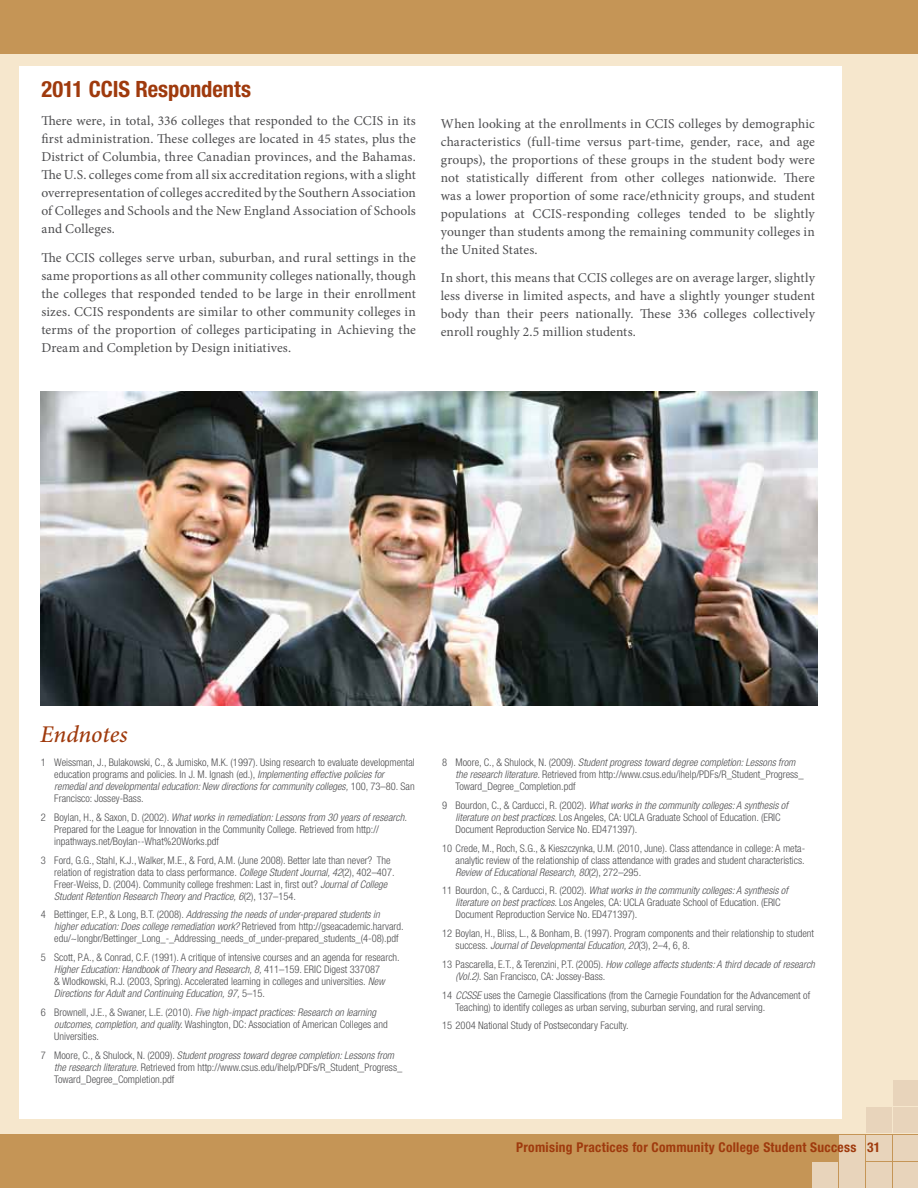
<style>
.page{position:relative;width:918px;height:1188px;background:#f6e7cd}
.page>*{position:absolute;margin:0;border:0;box-sizing:border-box;transform-origin:0 0}
.t1{font:italic 500 24px "Minion Pro";letter-spacing:-.005em;color:#9f3a0d}
.t2{font:700 condensed 22.5px "Helvetica Neue LT Std";color:#9f3a0d}
.t3{font:13.5px/18px "Minion Pro";letter-spacing:.01em;color:#4d4d4f;text-align:justify}
.t4{font:700 condensed 13.5px "Helvetica Neue LT Std";letter-spacing:.02em;color:#9f3a0d}
.t5{font:300 condensed 10.5px/12px "Helvetica Neue LT Std";color:#4d4d4f}
.s1{font-style:italic}
</style>
<div class="page">
<div style="left:0;top:1135px;width:918px;height:53px;background:#c59556"></div>
<div style="left:0;top:0;width:918px;height:54px;background:#c59556"></div>
<div style="left:866px;top:1162px;width:26px;height:26px;background:#e8d4bb"></div>
<div style="left:839px;top:1162px;width:26px;height:26px;background:#e8d4bb"></div>
<div style="left:812px;top:1162px;width:26px;height:26px;background:#e8d4bb"></div>
<div style="left:893px;top:1162px;width:25px;height:26px;background:#e8d4bb"></div>
<div style="left:893px;top:1135px;width:25px;height:26px;background:#e8d4bb"></div>
<div style="left:893px;top:1080px;width:25px;height:26px;background:#e8d4bb"></div>
<div style="left:893px;top:1108px;width:25px;height:25px;background:#e8d4bb"></div>
<div style="left:866px;top:1135px;width:26px;height:26px;background:#e8d4bb"></div>
<div style="left:839px;top:1135px;width:26px;height:26px;background:#e8d4bb"></div>
<div style="left:866px;top:1108px;width:26px;height:25px;background:#e8d4bb"></div>
<div style="left:19px;top:66px;width:823px;height:1053px;background:#fff"></div>
<img style="left:40px;top:392px;width:778px;height:314px">
<h2 class="t2" style="left:41px;top:75px;width:211px">2011 CCIS Respondents</h2>
<p class="t3" style="left:41px;top:112px;width:376px">There were, in total, 336 colleges that responded to the CCIS in its first administration. These colleges are located in 45 states, plus the District of Columbia, three Canadian provinces, and the Bahamas.<br>The U.S. colleges come from all six accreditation regions, with a slight overrepresentation of colleges accredited by the Southern Association of Colleges and Schools and the New England Association of Schools and Colleges.</p>
<p class="t3" style="left:41px;top:248px;width:376px">The CCIS colleges serve urban, suburban, and rural settings in the same proportions as all other community colleges nationally, though the colleges that responded tended to be large in their enrollment sizes. CCIS respondents are similar to other community colleges in terms of the proportion of colleges participating in Achieving the Dream and Completion by Design initiatives.</p>
<p class="t3" style="left:441px;top:114px;width:376px">When looking at the enrollments in CCIS colleges by demographic characteristics (full-time versus part-time, gender, race, and age groups), the proportions of these groups in the student body were not statistically different from other colleges nationwide. There was a lower proportion of some race/ethnicity groups, and student populations at CCIS-responding colleges tended to be slightly younger than students among the remaining community colleges in the United States.</p>
<p class="t3" style="left:441px;top:269px;width:376px">In short, this means that CCIS colleges are on average larger, slightly less diverse in limited aspects, and have a slightly younger student body than their peers nationally. These 336 colleges collectively enroll roughly 2.5 million students.</p>
<h1 class="t1" style="left:40px;top:717px;width:89px">Endnotes</h1>
<p class="t5" style="left:54px;top:756px;width:362px;text-indent:-14px">1 Weissman, J., Bulakowski, C., &amp; Jumisko, M.K. (1997). Using research to evaluate developmental education programs and policies. In J. M. Ignash (ed.), <span class="s1">Implementing effective policies for remedial and developmental education: New directions for community colleges,</span> 100, 73–80. San Francisco: Jossey-Bass.</p>
<p class="t5" style="left:54px;top:811px;width:354px;text-indent:-14px">2 Boylan, H., &amp; Saxon, D. (2002). <span class="s1">What works in remediation: Lessons from 30 years of research.<br></span>Prepared for the League for Innovation in the Community College. Retrieved from http:// inpathways.net/Boylan--What%20Works.pdf</p>
<p class="t5" style="left:54px;top:854px;width:342px;text-indent:-14px">3 Ford, G.G., Stahl, K.J., Walker, M.E., &amp; Ford, A.M. (June 2008). Better late than never? The relation of registration data to class performance. <span class="s1">College Student Journal, 42</span>(2), 402–407.<br>Freer-Weiss, D. (2004). Community college freshmen: Last in, first out? <span class="s1">Journal of College Student Retention Research Theory and Practice, 6</span>(2), 137–154.</p>
<p class="t5" style="left:54px;top:909px;width:351px;text-indent:-14px">4 Bettinger, E.P., &amp; Long, B.T. (2008). <span class="s1">Addressing the needs of under-prepared students in higher education: Does college remediation work?</span> Retrieved from http://gseacademic.harvard. edu/~longbr/Bettinger_Long_-_Addressing_needs_of_under-prepared_students_(4-08).pdf</p>
<p class="t5" style="left:54px;top:951px;width:347px;text-indent:-14px">5 Scott, P.A., &amp; Conrad, C.F. (1991). A critique of intensive courses and an agenda for research.<br><span class="s1">Higher Education: Handbook of Theory and Research, 8,</span> 411–159. ERIC Digest 337087<br>&amp; Wlodkowski, R.J. (2003, Spring). Accelerated learning in colleges and universities. <span class="s1">New Directions for Adult and Continuing Education, 97,</span> 5–15.</p>
<p class="t5" style="left:54px;top:1006px;width:335px;text-indent:-14px">6 Brownell, J.E., &amp; Swaner, L.E. (2010). <span class="s1">Five high-impact practices: Research on learning outcomes, completion, and quality.</span> Washington, DC: Association of American Colleges and<br>Universities.</p>
<p class="t5" style="left:54px;top:1049px;width:350px;text-indent:-14px">7 Moore, C., &amp; Shulock, N. (2009). <span class="s1">Student progress toward degree completion: Lessons from the research literature.</span> Retrieved from http://www.csus.edu/ihelp/PDFs/R_Student_Progress_<br>Toward_Degree_Completion.pdf</p>
<p class="t5" style="left:456px;top:756px;width:350px;text-indent:-14px">8 Moore, C., &amp; Shulock, N. (2009). <span class="s1">Student progress toward degree completion: Lessons from the research literature.</span> Retrieved from http://www.csus.edu/ihelp/PDFs/R_Student_Progress_<br>Toward_Degree_Completion.pdf</p>
<p class="t5" style="left:456px;top:799px;width:334px;text-indent:-14px">9 Bourdon, C., &amp; Carducci, R. (2002). <span class="s1">What works in the community colleges: A synthesis of literature on best practices.</span> Los Angeles, CA: UCLA Graduate School of Education. (ERIC<br>Document Reproduction Service No. ED471397).</p>
<p class="t5" style="left:456px;top:842px;width:351px;text-align:justify;text-indent:-14px">10 Crede, M., Roch, S.G., &amp; Kieszczynka, U.M. (2010, June). Class attendance in college: A meta&shy;analytic review of the relationship of class attendance with grades and student characteristics.<br><span class="s1">Review of Educational Research, 80</span>(2), 272–295.</p>
<p class="t5" style="left:456px;top:885px;width:334px;text-indent:-14px">11 Bourdon, C., &amp; Carducci, R. (2002). <span class="s1">What works in the community colleges: A synthesis of literature on best practices.</span> Los Angeles, CA: UCLA Graduate School of Education. (ERIC<br>Document Reproduction Service No. ED471397).</p>
<p class="t5" style="left:456px;top:927px;width:360px;text-indent:-14px">12 Boylan, H., Bliss, L., &amp; Bonham, B. (1997). Program components and their relationship to student success. <span class="s1">Journal of Developmental Education, 20</span>(3), 2–4, 6, 8.</p>
<p class="t5" style="left:456px;top:958px;width:361px;text-indent:-14px">13 Pascarella, E.T., &amp; Terenzini, P.T. (2005). <span class="s1">How college affects students: A third decade of research (Vol.2).</span> San Francisco, CA: Jossey-Bass.</p>
<p class="t5" style="left:456px;top:989px;width:356px;text-indent:-14px">14 <span class="s1">CCSSE</span> uses the Carnegie Classifications (from the Carnegie Foundation for the Advancement of<br>Teaching) to identify colleges as urban serving, suburban serving, and rural serving.</p>
<p class="t5" style="left:442px;top:1020px;width:188px">15 2004 National Study of Postsecondary Faculty.</p>
<p class="t4" style="left:516px;top:1140px;width:366px">Promising Practices for Community College Student Success 31</p>
</div>
